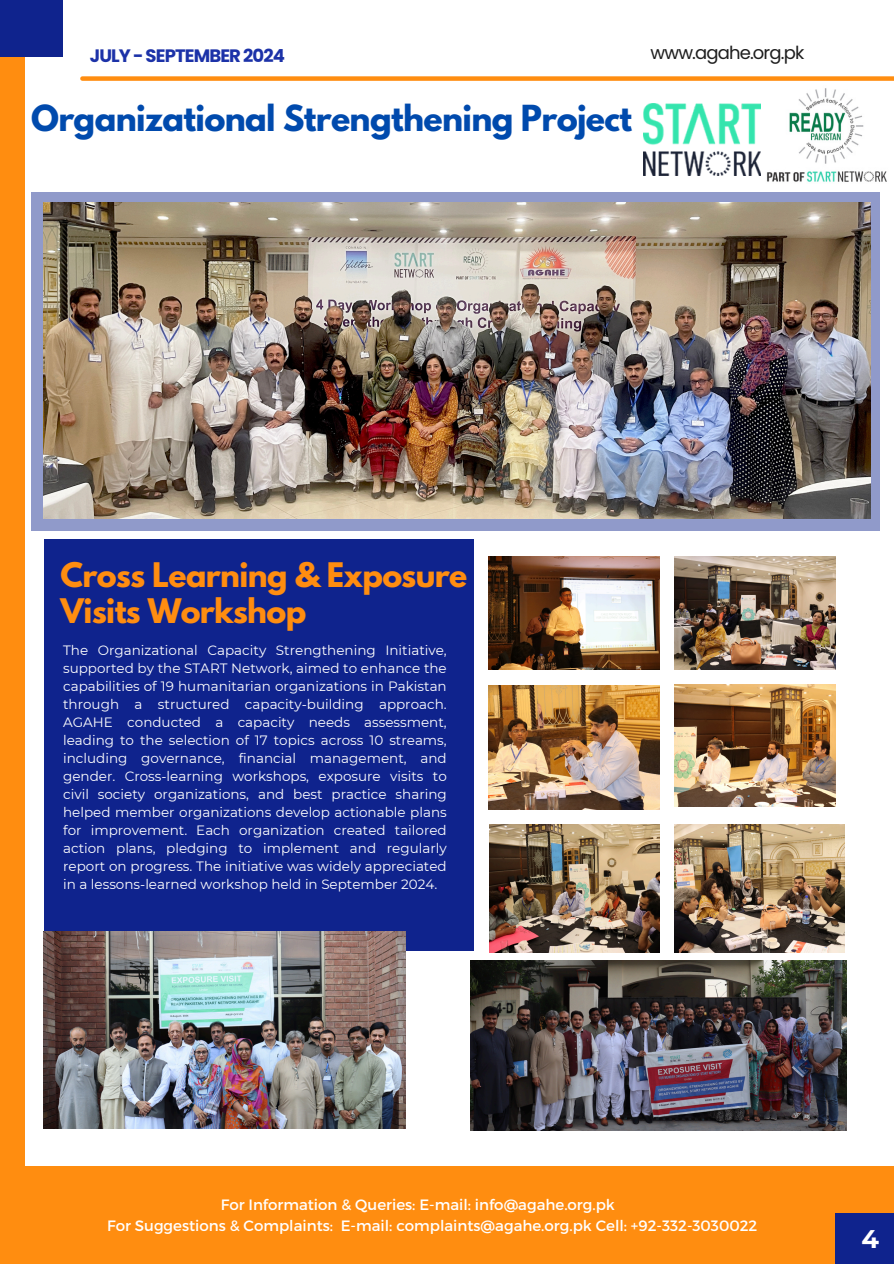
<style>
.page{position:relative;width:894px;height:1264px;background:#fff}
.page>*{position:absolute;margin:0;border:0;box-sizing:border-box;transform-origin:0 0}
.t1{font:700 31.8px "League Spartan";letter-spacing:-.02em;color:#004aad}
.t2{font:700 30px/36px "League Spartan";letter-spacing:-.02em;color:#ff8d10}
.t3{font:700 25.5px "Montserrat";color:#fff}
.t4{font:700 18px "Poppins";letter-spacing:-.05em;color:#1c32a8}
.t5{font:18px "Poppins";letter-spacing:-.05em;color:#1e1e1e}
.t6{font:15px "Montserrat";color:#fff}
.t7{font:13.5px/18px "Montserrat";color:#fff;text-align:justify}
</style>
<div class="page">
<div style="left:0;top:1166px;width:893px;height:97px;background:#ff8d10"></div>
<div style="left:0;top:0;width:24px;height:1263px;background:#ff8d10"></div>
<div style="left:0;top:0;width:63px;height:56px;background:#0f238d"></div>
<div style="left:44px;top:539px;width:429px;height:411px;background:#0f238d"></div>
<div style="left:835px;top:1212px;width:58px;height:51px;background:#0f238d"></div>
<div style="left:82px;top:76px;width:811px;height:5px;background:#ff8d10"></div>
<div style="left:31px;top:192px;width:848px;height:338px;background:#909aca"></div>
<img style="left:44px;top:202px;width:825px;height:316px">
<img style="left:643px;top:103px;width:118px;height:72px">
<img style="left:767px;top:88px;width:120px;height:94px">
<img style="left:488px;top:556px;width:171px;height:114px">
<img style="left:674px;top:556px;width:161px;height:114px">
<img style="left:488px;top:685px;width:171px;height:124px">
<img style="left:674px;top:684px;width:161px;height:122px">
<img style="left:44px;top:931px;width:361px;height:197px">
<img style="left:489px;top:825px;width:170px;height:127px">
<img style="left:674px;top:825px;width:170px;height:127px">
<img style="left:470px;top:960px;width:376px;height:170px">
<p class="t4" style="left:90px;top:43px;width:196px">JULY - SEPTEMBER 2024</p>
<p class="t5" style="left:650px;top:40px;width:155px">www.agahe.org.pk</p>
<h4 class="t1" style="left:31px;top:102px;width:602px">Organizational Strengthening Project</h4>
<p class="t2" style="left:61px;top:560px;width:408px">Cross Learning &amp; Exposure<br>Visits Workshop</p>
<p class="t7" style="left:63px;top:641px;width:385px">The Organizational Capacity Strengthening Initiative, supported by the START Network, aimed to enhance the capabilities of 19 humanitarian organizations in Pakistan through a structured capacity-building approach.<br>AGAHE conducted a capacity needs assessment, leading to the selection of 17 topics across 10 streams, including governance, financial management, and gender. Cross-learning workshops, exposure visits to civil society organizations, and best practice sharing helped member organizations develop actionable plans for improvement. Each organization created tailored action plans, pledging to implement and regularly report on progress. The initiative was widely appreciated in a lessons-learned workshop held in September 2024.</p>
<p class="t6" style="left:221px;top:1194px;width:395px">For Information &amp; Queries: E-mail: info@agahe.org.pk</p>
<h4 class="t6" style="left:107px;top:1215px;width:651px">For Suggestions &amp; Complaints: E-mail: complaints@agahe.org.pk Cell: +92-332-3030022</h4>
<p class="t3" style="left:861px;top:1223px;width:19px">4</p>
</div>
